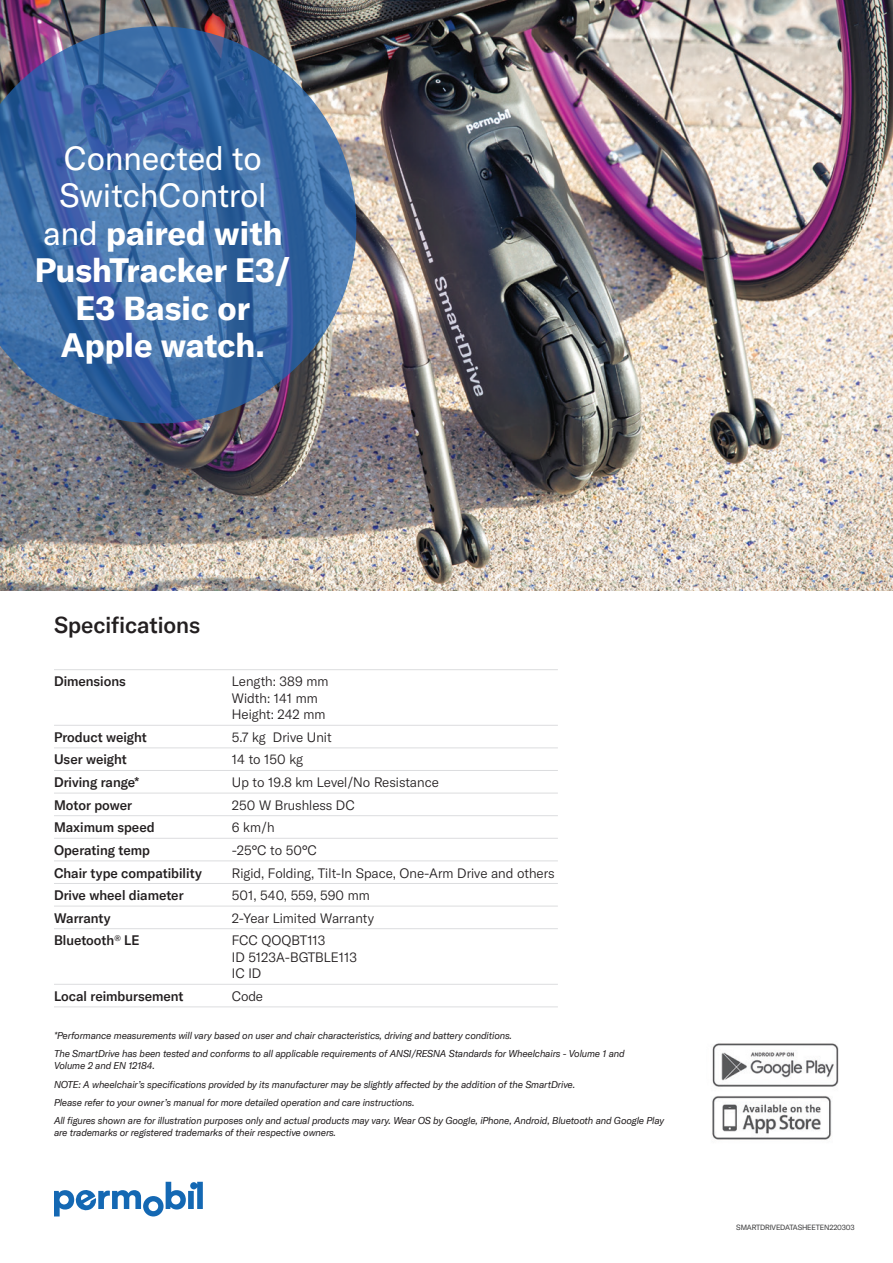
<style>
.page{position:relative;width:893px;height:1263px;background:#fff}
.page>*{position:absolute;margin:0;border:0;box-sizing:border-box;transform-origin:0 0}
.t1{font:700 33px/37.5px "GT America";color:#fff;text-align:center}
.t2{font:500 22.5px "GT America";letter-spacing:-.005em;color:#231f20}
.t3{font:300 13.5px "GT America";color:#231f20}
.t4{font:500 13.5px "GT America";color:#231f20}
.t5{font:italic 9.75px/12px "GT America";letter-spacing:-.01em;color:#231f20}
.t6{font:7.5px "GT America";letter-spacing:-.02em;color:#3e3e3f}
.s1{font-weight:400}
</style>
<div class="page">
<img style="left:0;top:0;width:893px;height:591px">
<svg style="left:54px;top:1182px;width:149px;height:34px"></svg>
<img style="left:712px;top:1043px;width:127px;height:44px">
<img style="left:712px;top:1096px;width:120px;height:44px">
<hr style="left:54px;top:669px;width:178px;height:1px;background:#dcdddf">
<hr style="left:54px;top:725px;width:178px;height:1px;background:#dcdddf">
<hr style="left:54px;top:747px;width:178px;height:1px;background:#dcdddf">
<hr style="left:54px;top:770px;width:178px;height:1px;background:#dcdddf">
<hr style="left:54px;top:793px;width:178px;height:1px;background:#dcdddf">
<hr style="left:54px;top:815px;width:178px;height:1px;background:#dcdddf">
<hr style="left:232px;top:815px;width:326px;height:1px;background:#dcdddf">
<hr style="left:54px;top:838px;width:178px;height:1px;background:#dcdddf">
<hr style="left:232px;top:838px;width:326px;height:1px;background:#dcdddf">
<hr style="left:54px;top:860px;width:178px;height:1px;background:#dcdddf">
<hr style="left:232px;top:860px;width:326px;height:1px;background:#dcdddf">
<hr style="left:54px;top:883px;width:178px;height:1px;background:#dcdddf">
<hr style="left:232px;top:883px;width:326px;height:1px;background:#dcdddf">
<hr style="left:54px;top:906px;width:178px;height:1px;background:#dcdddf">
<hr style="left:232px;top:906px;width:326px;height:1px;background:#dcdddf">
<hr style="left:54px;top:928px;width:178px;height:1px;background:#dcdddf">
<hr style="left:232px;top:928px;width:326px;height:1px;background:#dcdddf">
<hr style="left:54px;top:984px;width:178px;height:1px;background:#dcdddf">
<hr style="left:232px;top:984px;width:326px;height:1px;background:#dcdddf">
<hr style="left:54px;top:1006px;width:178px;height:1px;background:#dcdddf">
<hr style="left:232px;top:1006px;width:326px;height:1px;background:#dcdddf">
<hr style="left:232px;top:669px;width:326px;height:1px;background:#dcdddf">
<hr style="left:232px;top:725px;width:326px;height:1px;background:#dcdddf">
<hr style="left:232px;top:747px;width:326px;height:1px;background:#dcdddf">
<hr style="left:232px;top:770px;width:326px;height:1px;background:#dcdddf">
<hr style="left:232px;top:793px;width:326px;height:1px;background:#dcdddf">
<img style="left:0;top:26px;width:356px;height:398px">
<p class="t1" style="left:35px;top:139px;width:258px"><span class="s1">Connected to<br>SwitchControl and</span> paired with<br>PushTracker E3/<br>E3 Basic or<br>Apple watch.</p>
<p class="t2" style="left:54px;top:611px;width:148px">Specifications</p>
<p class="t4" style="left:54px;top:673px;width:73px">Dimensions</p>
<p class="t3" style="left:232px;top:674px;width:98px">Length: 389 mm</p>
<p class="t3" style="left:232px;top:690px;width:87px">Width: 141 mm</p>
<p class="t3" style="left:232px;top:707px;width:95px">Height: 242 mm</p>
<p class="t4" style="left:54px;top:729px;width:94px">Product weight</p>
<p class="t3" style="left:232px;top:729px;width:101px">5.7 kg Drive Unit</p>
<p class="t4" style="left:54px;top:751px;width:74px">User weight</p>
<p class="t3" style="left:232px;top:752px;width:73px">14 to 150 kg</p>
<p class="t4" style="left:54px;top:774px;width:87px">Driving range*</p>
<p class="t3" style="left:232px;top:774px;width:208px">Up to 19.8 km Level/No Resistance</p>
<p class="t4" style="left:54px;top:797px;width:80px">Motor power</p>
<p class="t3" style="left:232px;top:797px;width:124px">250 W Brushless DC</p>
<p class="t4" style="left:54px;top:819px;width:102px">Maximum speed</p>
<p class="t3" style="left:232px;top:820px;width:44px">6 km/h</p>
<p class="t4" style="left:54px;top:842px;width:98px">Operating temp</p>
<p class="t3" style="left:232px;top:842px;width:86px">-25°C to 50°C</p>
<p class="t4" style="left:54px;top:864px;width:149px">Chair type compatibility</p>
<p class="t3" style="left:232px;top:865px;width:324px">Rigid, Folding, Tilt-In Space, One-Arm Drive and others</p>
<p class="t4" style="left:54px;top:887px;width:131px">Drive wheel diameter</p>
<p class="t3" style="left:232px;top:887px;width:139px">501, 540, 559, 590 mm</p>
<p class="t4" style="left:54px;top:910px;width:58px">Warranty</p>
<p class="t3" style="left:232px;top:910px;width:144px">2-Year Limited Warranty</p>
<p class="t4" style="left:54px;top:932px;width:87px">Bluetooth<sup>®</sup> LE</p>
<p class="t3" style="left:232px;top:933px;width:95px">FCC QOQBT113</p>
<p class="t3" style="left:232px;top:949px;width:127px">ID 5123A-BGTBLE113</p>
<p class="t3" style="left:232px;top:966px;width:31px">IC ID</p>
<p class="t4" style="left:54px;top:988px;width:131px">Local reimbursement</p>
<p class="t3" style="left:232px;top:988px;width:32px">Code</p>
<p class="t5" style="left:54px;top:1029px;width:460px">*Performance measurements will vary based on user and chair characteristics, driving and battery conditions.</p>
<p class="t5" style="left:54px;top:1048px;width:572px">The SmartDrive has been tested and conforms to all applicable requirements of ANSI/RESNA Standards for Wheelchairs - Volume 1 and<br>Volume 2 and EN 12184.</p>
<p class="t5" style="left:54px;top:1078px;width:523px">NOTE: A wheelchair’s specifications provided by its manufacturer may be slightly affected by the addition of the SmartDrive.</p>
<p class="t5" style="left:54px;top:1096px;width:362px">Please refer to your owner’s manual for more detailed operation and care instructions.</p>
<p class="t5" style="left:54px;top:1115px;width:612px">All figures shown are for illustration purposes only and actual products may vary. Wear OS by Google, iPhone, Android, Bluetooth and Google Play are trademarks or registered trademarks of their respective owners.</p>
<p class="t6" style="left:736px;top:1223px;width:120px">SMARTDRIVEDATASHEETEN220303</p>
</div>
